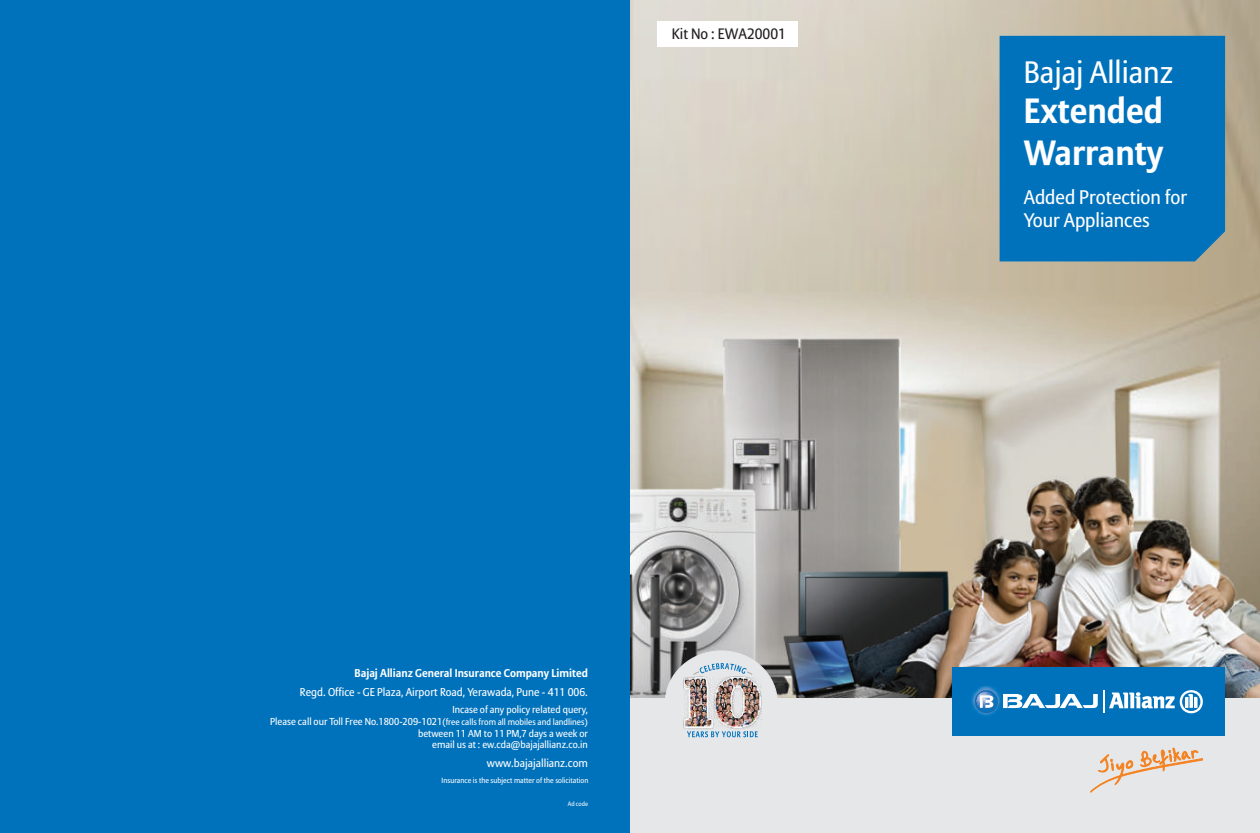
<style>
.page{position:relative;width:1260px;height:833px;background:#fff}
.page>*{position:absolute;margin:0;border:0;box-sizing:border-box;transform-origin:0 0}
.t1{font:700 34.88px/41.2px "Allianz Sans";color:#fff}
.t2{font:30.75px "Allianz Sans";color:#fff}
.t3{font:19.5px/23.1px "Allianz Sans";color:#fff}
.t4{font:15px "Allianz Sans";color:#231f20}
.t5{font:11.25px "Allianz Sans";color:#fff}
.t6{font:700 11.25px "Allianz Sans";color:#fff}
.t7{font:10px/11.9px "Allianz Sans";color:#fff;text-align:right}
.t8{font:7.5px "Allianz Sans";color:#fff}
.t9{font:6.25px "Allianz Sans";color:#fff}
.s1{font-size:8.75px}
</style>
<div class="page">
<svg style="left:630px;top:0;width:630px;height:832px;background:#d5d0c6"></svg>
<img style="left:630px;top:291px;width:630px;height:406px">
<div style="left:0;top:0;width:630px;height:832px;background:#0072bc"></div>
<div style="left:1000px;top:36px;width:225px;height:225px;background:#0072bc"></div>
<div style="left:953px;top:667px;width:272px;height:69px;background:#0072bc"></div>
<img style="left:972px;top:686px;width:22px;height:29px">
<svg style="left:974px;top:689px;width:124px;height:25px"></svg>
<svg style="left:1104px;top:690px;width:99px;height:23px"></svg>
<svg style="left:1090px;top:747px;width:113px;height:45px;background:#e8d6c8"></svg>
<div style="left:665px;top:650px;width:113px;height:105px;background:#e6e7e9;border:1px solid #e6e7e9;border-radius:50%"></div>
<img style="left:684px;top:676px;width:62px;height:53px">
<img style="left:685px;top:677px;width:77px;height:51px">
<svg style="left:693px;top:663px;width:60px;height:12px"></svg>
<svg style="left:687px;top:731px;width:71px;height:6px"></svg>
<div style="left:657px;top:21px;width:141px;height:26px;background:#fff"></div>
<h3 class="t4" style="left:672px;top:28px;width:116px">Kit No : EWA20001</h3>
<p class="t6" style="left:355px;top:668px;width:235px">Bajaj Allianz General Insurance Company Limited</p>
<p class="t5" style="left:300px;top:687px;width:290px">Regd. Office - GE Plaza, Airport Road, Yerawada, Pune - 411 006.</p>
<p class="t7" style="left:270px;top:704px;width:319px">Incase of any policy related query,<br>Please call our Toll Free No.1800-209-1021<span class="s1">(free calls from all mobiles and landlines) </span>between 11 AM to 11 PM,7 days a week or<br>email us at : ew.cda@bajajallianz.co.in</p>
<p class="t5" style="left:487px;top:758px;width:102px">www.bajajallianz.com</p>
<p class="t8" style="left:442px;top:777px;width:148px">Insurance is the subject matter of the solicitation</p>
<p class="t9" style="left:568px;top:801px;width:22px">Ad code</p>
<h2 class="t2" style="left:1024px;top:59px;width:151px">Bajaj Allianz</h2>
<h1 class="t1" style="left:1024px;top:93px;width:141px">Extended<br>Warranty</h1>
<h3 class="t3" style="left:1024px;top:187px;width:165px">Added Protection for<br>Your Appliances</h3>
</div>
